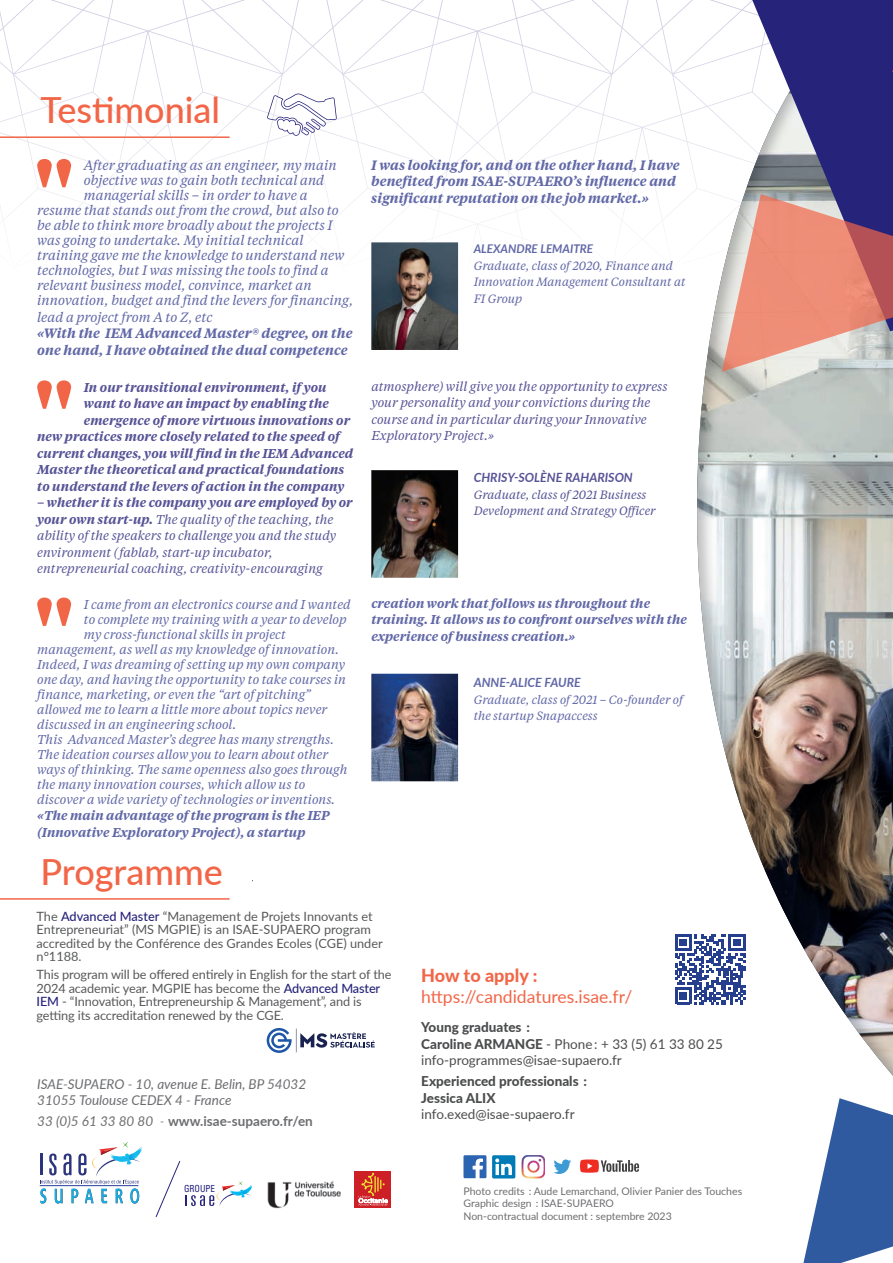
<style>
.page{position:relative;width:893px;height:1263px;background:#fff}
.page>*{position:absolute;margin:0;border:0;box-sizing:border-box;transform-origin:0 0}
.t1{font:500 36px "Lato";color:#f26648}
.t2{font:800 18px "Lato";color:#f26648}
.t3{font:17.55px "Lato";color:#f26648}
.t4{font:italic 13.5px "Tiempos Text";color:#6168a7}
.t5{font:italic 600 13.5px/16.5px "Tiempos Text";color:#6168a7}
.t6{font:13.5px/16.5px "Lato";color:#4b4c4d}
.t7{font:italic 13.5px/16.2px "Lato";color:#6c6d70}
.t8{font:700 13.5px "Lato";color:#6c6d70}
.t9{font:800 13.5px/16.5px "Lato";color:#4b4c4d}
.t10{font:italic 12.75px "Tiempos Text";color:#6168a7}
.t11{font:italic 12.75px/16.5px "Tiempos Text";color:#565396}
.t12{font:12.75px/13.5px "Lato";letter-spacing:-.01em;color:#57585a}
.t13{font:italic 600 12.75px "Tiempos Text";color:#565396}
.t14{font:italic 600 12.75px/16.5px "Tiempos Text";color:#6168a7}
.t15{font:italic 700 12.75px "Lato";color:#565396}
.t16{font:italic 700 12.75px "Lato";color:#6168a7}
.t17{font:italic 12px/16.5px "Tiempos Text";color:#6168a7}
.t18{font:italic 12px/16.5px "Tiempos Text";color:#565396}
.t19{font:italic 700 12px "Lato";color:#6168a7}
.t20{font:10.5px/12.6px "Lato";color:#6c6d70}
.t21{font:condensed 9.75px "Univers LT";color:#26237b;scale:.93 1}
.s1{font-weight:600}
.s2{font-weight:500;color:#26237b}
.s3{font-weight:400;font-style:italic}
.s4{font-weight:300;font-style:italic;color:#231f20}
.s5{font-weight:800}
</style>
<div class="page">
<svg style="left:0;top:0;width:697px;height:285px"></svg>
<svg style="left:267px;top:94px;width:70px;height:42px"></svg>
<svg style="left:37px;top:159px;width:34px;height:28px"></svg>
<svg style="left:37px;top:380px;width:34px;height:29px"></svg>
<svg style="left:37px;top:597px;width:34px;height:29px"></svg>
<svg style="left:675px;top:934px;width:22px;height:70px"></svg>
<hr style="left:0;top:136px;width:230px;height:2px;background:#f26648">
<svg style="left:463px;top:1155px;width:23px;height:23px"></svg>
<img style="left:522px;top:1155px;width:23px;height:23px">
<div style="left:493px;top:1155px;width:22px;height:23px;background:#007bb6;border-radius:2px"></div>
<svg style="left:495px;top:1158px;width:17px;height:17px"></svg>
<svg style="left:553px;top:1159px;width:18px;height:15px"></svg>
<svg style="left:580px;top:1159px;width:59px;height:14px"></svg>
<svg style="left:40px;top:1142px;width:102px;height:62px"></svg>
<hr style="left:40px;top:1185px;width:98px;height:1px;background:#2a4099">
<svg style="left:155px;top:1161px;width:97px;height:56px"></svg>
<img style="left:267px;top:1181px;width:74px;height:28px">
<div style="left:354px;top:1171px;width:37px;height:36px;background:#cc2026"></div>
<svg style="left:359px;top:1172px;width:29px;height:34px"></svg>
<div style="left:697px;top:0;width:196px;height:1263px;background:#4b4c4d;opacity:.35"></div>
<svg style="left:752px;top:0;width:141px;height:194px;background:#555492"></svg>
<svg style="left:722px;top:194px;width:171px;height:178px;background:#d59790"></svg>
<svg style="left:801px;top:1098px;width:92px;height:165px"></svg>
<img style="left:371px;top:242px;width:87px;height:108px">
<img style="left:371px;top:674px;width:87px;height:107px">
<img style="left:371px;top:470px;width:87px;height:108px">
<svg style="left:267px;top:1028px;width:108px;height:25px"></svg>
<hr style="left:0;top:898px;width:230px;height:2px;background:#f26648">
<h1 class="t1" style="left:40px;top:84px;width:181px">Testimonial</h1>
<p class="t4" style="left:84px;top:156px;width:254px">After graduating as an engineer, my main</p>
<p class="t4" style="left:84px;top:171px;width:242px">objective was to gain both technical and</p>
<p class="t4" style="left:84px;top:186px;width:225px">managerial skills – in order to have a</p>
<p class="t4" style="left:37px;top:201px;width:303px">resume that stands out from the crowd, but also to</p>
<p class="t4" style="left:37px;top:216px;width:297px">be able to think more broadly about the projects I</p>
<p class="t4" style="left:37px;top:231px;width:268px">was going to undertake. My initial technical</p>
<p class="t4" style="left:37px;top:246px;width:309px">training gave me the knowledge to understand new</p>
<p class="t4" style="left:37px;top:261px;width:293px">technologies, but I was missing the tools to find a</p>
<p class="t4" style="left:37px;top:276px;width:276px">relevant business model, convince, market an</p>
<p class="t4" style="left:37px;top:291px;width:318px">innovation, budget and find the levers for financing,</p>
<p class="t4" style="left:37px;top:308px;width:177px">lead a project from A to Z, etc</p>
<p class="t5" style="left:37px;top:325px;width:317px">«With the IEM Advanced Master® degree, on the one hand, I have obtained the dual competence</p>
<p class="t13" style="left:84px;top:378px;width:244px">In our transitional environment, if you</p>
<p class="t13" style="left:84px;top:395px;width:247px">want to have an impact by enabling the</p>
<p class="t13" style="left:84px;top:411px;width:268px">emergence of more virtuous innovations or</p>
<p class="t13" style="left:37px;top:428px;width:304px">new practices more closely related to the speed of</p>
<p class="t13" style="left:37px;top:444px;width:318px">current changes, you will find in the IEM Advanced</p>
<p class="t13" style="left:37px;top:461px;width:309px">Master the theoretical and practical foundations</p>
<p class="t13" style="left:37px;top:477px;width:309px">to understand the levers of action in the company</p>
<p class="t11" style="left:37px;top:494px;width:317px"><span class="s1">– whether it is the company you are employed by or your own start-up.</span> The quality of the teaching, the ability of the speakers to challenge you and the study environment ( fablab, start-up incubator, entrepreneurial coaching, creativity-encouraging</p>
<p class="t10" style="left:84px;top:596px;width:268px">I came from an electronics course and I wanted</p>
<p class="t10" style="left:84px;top:611px;width:264px">to complete my training with a year to develop</p>
<p class="t10" style="left:84px;top:626px;width:203px">my cross-functional skills in project</p>
<p class="t10" style="left:37px;top:641px;width:303px">management, as well as my knowledge of innovation.</p>
<p class="t10" style="left:37px;top:656px;width:309px">Indeed, I was dreaming of setting up my own company</p>
<p class="t10" style="left:37px;top:671px;width:310px">one day, and having the opportunity to take courses in</p>
<p class="t10" style="left:37px;top:686px;width:276px">finance, marketing, or even the “art of pitching”</p>
<p class="t10" style="left:37px;top:701px;width:292px">allowed me to learn a little more about topics never</p>
<p class="t10" style="left:37px;top:716px;width:201px">discussed in an engineering school.</p>
<p class="t10" style="left:37px;top:731px;width:298px">This Advanced Master’s degree has many strengths.</p>
<p class="t10" style="left:37px;top:746px;width:292px">The ideation courses allow you to learn about other</p>
<p class="t10" style="left:37px;top:761px;width:312px">ways of thinking. The same openness also goes through</p>
<p class="t10" style="left:37px;top:776px;width:270px">the many innovation courses, which allow us to</p>
<p class="t10" style="left:37px;top:791px;width:300px">discover a wide variety of technologies or inventions.</p>
<p class="t14" style="left:37px;top:807px;width:294px">«The main advantage of the program is the IEP (Innovative Exploratory Project), a startup</p>
<h1 class="t1" style="left:40px;top:846px;width:184px">Programme</h1>
<p class="t5" style="left:371px;top:156px;width:310px">I was looking for, and on the other hand, I have benefited from ISAE-SUPAERO’s influence and significant reputation on the job market.»</p>
<p class="t19" style="left:474px;top:240px;width:121px">ALEXANDRE LEMAITRE</p>
<p class="t17" style="left:474px;top:257px;width:213px">Graduate, class of 2020, Finance and<br>Innovation Management Consultant at<br>FI Group</p>
<p class="t11" style="left:371px;top:377px;width:298px">atmosphere) will give you the opportunity to express your personality and your convictions during the course and in particular during your Innovative Exploratory Project.»</p>
<p class="t15" style="left:474px;top:468px;width:161px">CHRISY-SOLÈNE RAHARISON</p>
<p class="t18" style="left:474px;top:486px;width:183px">Graduate, class of 2021 Business<br>Development and Strategy Officer</p>
<p class="t14" style="left:371px;top:594px;width:317px">creation work that follows us throughout the training. It allows us to confront ourselves with the experience of business creation.»</p>
<p class="t16" style="left:474px;top:673px;width:108px">ANNE-ALICE FAURE</p>
<p class="t17" style="left:474px;top:690px;width:211px">Graduate, class of 2021 – Co-founder of the startup Snapaccess</p>
<p class="t12" style="left:37px;top:909px;width:348px">The <span class="s2">Advanced Master</span> “Management de Projets Innovants et Entrepreneuriat” (MS MGPIE) is an ISAE-SUPAERO program accredited by the Conférence des Grandes Ecoles (CGE) under n°1188.</p>
<p class="t12" style="left:37px;top:967px;width:357px">This program will be offered entirely in English for the start of the 2024 academic year. MGPIE has become the <span class="s2">Advanced Master IEM</span> - “Innovation, Entrepreneurship &amp; Management”, and is getting its accreditation renewed by the CGE.</p>
<p class="t7" style="left:37px;top:1075px;width:271px">ISAE-SUPAERO - 10, avenue E. Belin, BP 54032<br>31055 Toulouse CEDEX 4 - France</p>
<p class="t8" style="left:37px;top:1111px;width:277px"><span class="s3">33 (0)5 61 33 80 80</span> <span class="s4">-</span> www.isae-supaero.fr/en</p>
<p class="t21" style="left:184px;top:1182px;width:35px">GROUPE</p>
<h2 class="t2" style="left:421px;top:962px;width:118px">How to apply :</h2>
<h3 class="t3" style="left:421px;top:984px;width:212px">https://candidatures.isae.fr/</h3>
<p class="t6" style="left:421px;top:1018px;width:303px"><span class="s5">Young graduates :<br>Caroline ARMANGE</span> - Phone : + 33 (5) 61 33 80 25 info-programmes@isae-supaero.fr</p>
<p class="t9" style="left:421px;top:1072px;width:167px">Experienced professionals :<br>Jessica ALIX</p>
<p class="t6" style="left:421px;top:1105px;width:155px">info.exed@isae-supaero.fr</p>
<p class="t20" style="left:463px;top:1184px;width:280px">Photo credits : Aude Lemarchand, Olivier Panier des Touches<br>Graphic design : ISAE-SUPAERO<br>Non-contractual document : septembre 2023</p>
</div>
